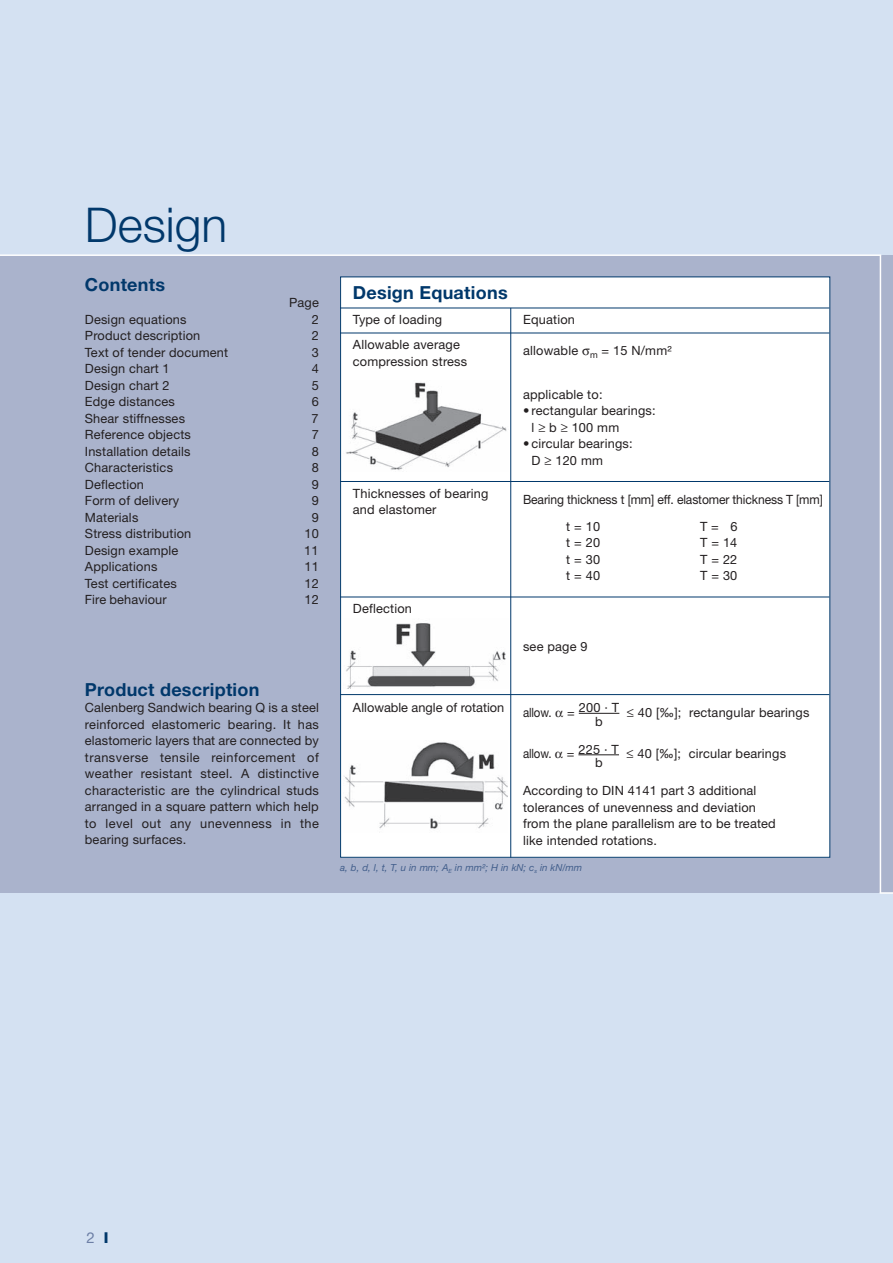
<style>
.page{position:relative;width:893px;height:1263px;background:#fff}
.page>*{position:absolute;margin:0;border:0;box-sizing:border-box;transform-origin:0 0}
.t1{font:300 48px "Helvetica Neue";color:#01386b}
.t2{font:700 18px "Helvetica Neue";letter-spacing:.015em;color:#01386b}
.t3{font:15px "Helvetica Neue";color:#6d7fa6}
.t4{font:12.75px/16.5px "Helvetica Neue";letter-spacing:.015em;color:#231f20}
.t5{font:12.75px/9px "Helvetica Neue";letter-spacing:.015em;color:#231f20;scale:.9 1}
.t6{font:12.75px "Helvetica Neue";letter-spacing:-.01em;color:#231f20;scale:.95 1}
.t7{font:italic 9.75px "Helvetica Neue";color:#435f8c}
.s1{font-weight:800;color:#01386b}
</style>
<div class="page">
<div style="left:0;top:0;width:892px;height:1263px;background:#d4e1f2"></div>
<div style="left:0;top:255px;width:892px;height:638px;background:#aab3cc"></div>
<hr style="left:0;top:254px;width:881px;height:2px;background:#fff">
<svg style="left:880px;top:892px;width:12px;height:2px"></svg>
<hr style="left:879px;top:255px;width:2px;height:638px;background:#fff">
<div style="left:340px;top:277px;width:489px;height:580px;background:#fff"></div>
<hr style="left:340px;top:308px;width:489px;height:1px;background:#01386b">
<hr style="left:340px;top:333px;width:489px;height:1px;background:#01386b">
<hr style="left:340px;top:481px;width:489px;height:1px;background:#01386b">
<hr style="left:340px;top:597px;width:489px;height:1px;background:#01386b">
<hr style="left:340px;top:694px;width:489px;height:1px;background:#01386b">
<hr style="left:578px;top:713px;width:41px;height:1px;background:#231f20">
<hr style="left:578px;top:755px;width:41px;height:1px;background:#231f20">
<hr style="left:510px;top:308px;width:1px;height:550px;background:#01386b">
<img style="left:346px;top:382px;width:161px;height:88px">
<img style="left:346px;top:623px;width:160px;height:66px">
<img style="left:344px;top:742px;width:163px;height:87px">
<h1 class="t1" style="left:85px;top:208px;width:144px">Design</h1>
<h2 class="t2" style="left:85px;top:278px;width:82px">Contents</h2>
<p class="t4" style="left:289px;top:296px;width:31px">Page</p>
<p class="t4" style="left:85px;top:312px;width:103px">Design equations</p>
<p class="t4" style="left:312px;top:312px;width:9px">2</p>
<p class="t4" style="left:85px;top:329px;width:117px">Product description</p>
<p class="t4" style="left:312px;top:329px;width:9px">2</p>
<p class="t4" style="left:85px;top:345px;width:145px">Text of tender document</p>
<p class="t4" style="left:312px;top:345px;width:9px">3</p>
<p class="t4" style="left:85px;top:362px;width:86px">Design chart 1</p>
<p class="t4" style="left:312px;top:362px;width:9px">4</p>
<p class="t4" style="left:85px;top:378px;width:86px">Design chart 2</p>
<p class="t4" style="left:312px;top:378px;width:9px">5</p>
<p class="t4" style="left:85px;top:395px;width:92px">Edge distances</p>
<p class="t4" style="left:312px;top:395px;width:9px">6</p>
<p class="t4" style="left:85px;top:411px;width:102px">Shear stiffnesses</p>
<p class="t4" style="left:311px;top:411px;width:9px">7</p>
<p class="t4" style="left:85px;top:428px;width:108px">Reference objects</p>
<p class="t4" style="left:312px;top:428px;width:9px">7</p>
<p class="t4" style="left:85px;top:444px;width:107px">Installation details</p>
<p class="t4" style="left:312px;top:444px;width:9px">8</p>
<p class="t4" style="left:85px;top:461px;width:90px">Characteristics</p>
<p class="t4" style="left:312px;top:461px;width:9px">8</p>
<p class="t4" style="left:85px;top:477px;width:61px">Deflection</p>
<p class="t4" style="left:312px;top:477px;width:9px">9</p>
<p class="t4" style="left:85px;top:494px;width:96px">Form of delivery</p>
<p class="t4" style="left:312px;top:494px;width:9px">9</p>
<p class="t4" style="left:85px;top:510px;width:55px">Materials</p>
<p class="t4" style="left:312px;top:510px;width:9px">9</p>
<p class="t4" style="left:85px;top:527px;width:108px">Stress distribution</p>
<p class="t4" style="left:304px;top:527px;width:16px">10</p>
<p class="t4" style="left:85px;top:543px;width:95px">Design example</p>
<p class="t4" style="left:304px;top:543px;width:16px">11</p>
<p class="t4" style="left:85px;top:560px;width:74px">Applications</p>
<p class="t4" style="left:304px;top:560px;width:16px">11</p>
<p class="t4" style="left:85px;top:576px;width:93px">Test certificates</p>
<p class="t4" style="left:304px;top:576px;width:16px">12</p>
<p class="t4" style="left:85px;top:593px;width:83px">Fire behaviour</p>
<p class="t4" style="left:304px;top:593px;width:16px">12</p>
<h2 class="t2" style="left:85px;top:683px;width:176px">Product description</h2>
<p class="t4" style="left:85px;top:701px;width:235px;text-align:justify">Calenberg Sandwich bearing Q is a steel reinforced elastomeric bearing. It has elastomeric layers that are connected by transverse tensile reinforcement of weather resistant steel. A distinctive characteristic are the cylindrical studs arranged in a square pattern which help to level out any unevenness in the bearing surfaces.</p>
<h2 class="t2" style="left:353px;top:286px;width:156px">Design Equations</h2>
<p class="t4" style="left:353px;top:313px;width:91px">Type of loading</p>
<p class="t4" style="left:523px;top:313px;width:53px">Equation</p>
<p class="t4" style="left:353px;top:338px;width:108px">Allowable average</p>
<p class="t4" style="left:523px;top:344px;width:150px">allowable <sub>m</sub> = 15 N/mm²</p>
<p class="t4" style="left:353px;top:354px;width:116px">compression stress</p>
<p class="t4" style="left:523px;top:387px;width:81px">applicable to:</p>
<p class="t4" style="left:531px;top:404px;width:126px;text-indent:-9px">• rectangular bearings: l ≥ b ≥ 100 mm</p>
<p class="t4" style="left:531px;top:437px;width:103px;text-indent:-9px">• circular bearings:<br>D ≥ 120 mm</p>
<p class="t4" style="left:353px;top:486px;width:137px">Thicknesses of bearing</p>
<p class="t6" style="left:523px;top:494px;width:317px">Bearing thickness t [mm] eff. elastomer thickness T [mm]</p>
<p class="t4" style="left:353px;top:503px;width:85px">and elastomer</p>
<p class="t4" style="left:566px;top:519px;width:35px">t = 10</p>
<p class="t4" style="left:700px;top:519px;width:39px">T = 6</p>
<p class="t4" style="left:566px;top:536px;width:35px">t = 20</p>
<p class="t4" style="left:700px;top:536px;width:39px">T = 14</p>
<p class="t4" style="left:566px;top:552px;width:35px">t = 30</p>
<p class="t4" style="left:700px;top:552px;width:39px">T = 22</p>
<p class="t4" style="left:566px;top:569px;width:35px">t = 40</p>
<p class="t4" style="left:700px;top:569px;width:39px">T = 30</p>
<p class="t4" style="left:353px;top:602px;width:61px">Deflection</p>
<p class="t4" style="left:523px;top:639px;width:66px">see page 9</p>
<p class="t4" style="left:353px;top:701px;width:153px">Allowable angle of rotation</p>
<p class="t5" style="left:595px;top:709px;width:240px;text-indent:-72px">allow. = 200 · T ≤ 40 [‰]; rectangular bearings b</p>
<p class="t5" style="left:595px;top:750px;width:214px;text-indent:-72px">allow. = 225 · T ≤ 40 [‰]; circular bearings b</p>
<p class="t4" style="left:523px;top:784px;width:254px">According to DIN 4141 part 3 additional tolerances of unevenness and deviation from the plane parallelism are to be treated like intended rotations.</p>
<p class="t7" style="left:340px;top:864px;width:243px">a, b, d, l, t, T, u in mm; A<sub>E</sub> in mm²; H in kN; c<sub>s</sub> in kN/mm</p>
<p class="t3" style="left:86px;top:1233px;width:24px">2 <span class="s1">I</span></p>
</div>
